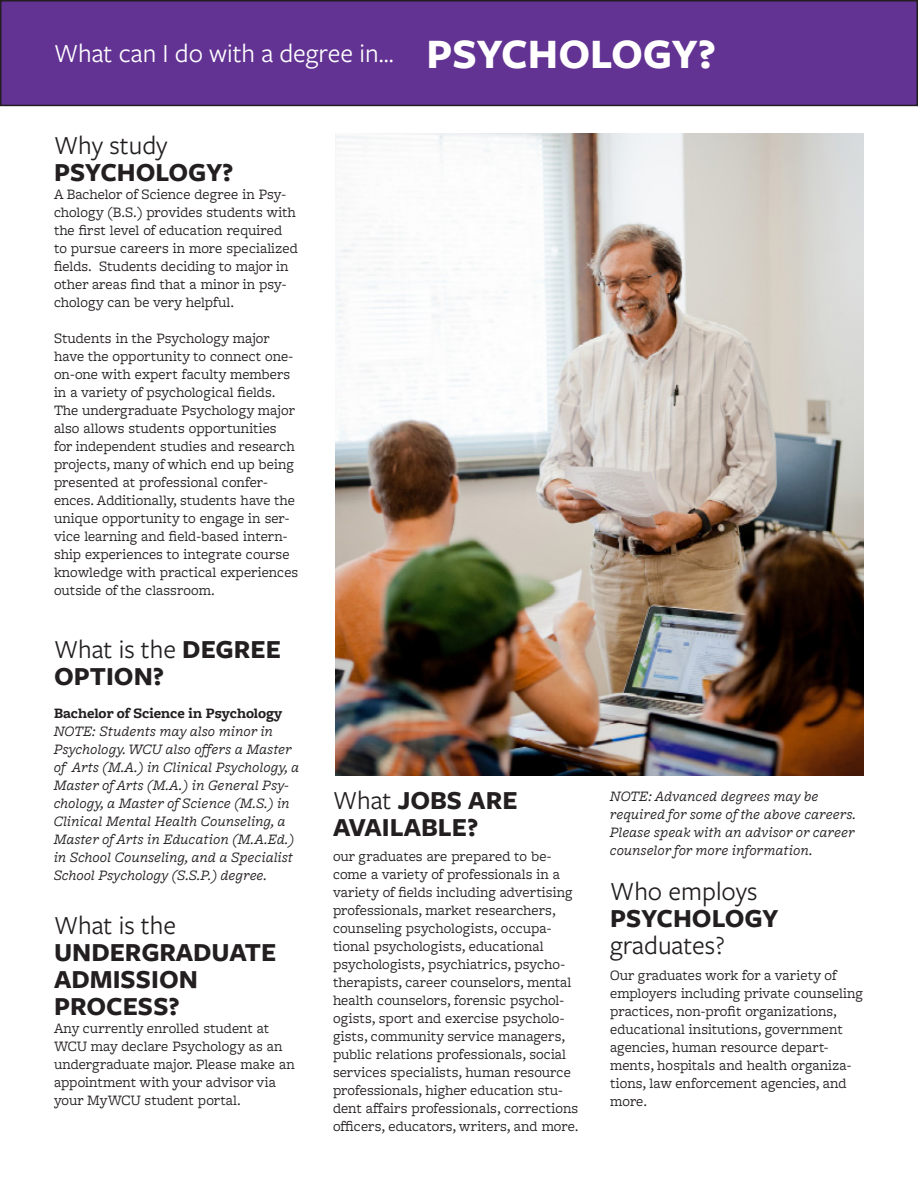
<style>
.page{position:relative;width:918px;height:1188px;background:#fff}
.page>*{position:absolute;margin:0;border:0;box-sizing:border-box;transform-origin:0 0}
.Body{font:700 43.5px "Freight Sans Pro";color:#fff}
.Section_Title{font:700 27px/27px "Freight Sans Pro";color:#231f20}
.Section_Title-2{font:27px "Freight Sans Pro";color:#231f20}
.t1{font:27px "Freight Sans Pro";color:#fff}
.New_Body{font:27px "Freight Sans Pro";color:#231f20}
.New_Body-2{font:15px/18px "Freight Macro Pro";color:#231f20}
.New_Body-3{font:italic 15px/18px "Freight Macro Pro";color:#231f20}
.New_Body-4{font:700 15px "Freight Macro Pro";color:#231f20}
.s1{font-weight:400}
</style>
<div class="page">
<div style="left:1px;top:1px;width:916px;height:104px;background:#623393"></div>
<div style="left:0;top:0;width:918px;height:106px;border:2px solid #231f20"></div>
<img style="left:336px;top:133px;width:528px;height:643px">
<p class="t1" style="left:54px;top:35px;width:341px">What can I do with a degree in...</p>
<p class="Body" style="left:427px;top:24px;width:291px">PSYCHOLOGY?</p>
<p class="Section_Title-2" style="left:54px;top:128px;width:115px">Why study</p>
<p class="Section_Title" style="left:54px;top:158px;width:181px">PSYCHOLOGY?</p>
<p class="New_Body-2" style="left:54px;top:185px;width:246px">A Bachelor of Science degree in Psy&shy;chology (B.S.) provides students with the first level of education required to pursue careers in more specialized fields. Students deciding to major in other areas find that a minor in psy&shy;chology can be very helpful.</p>
<p class="New_Body-2" style="left:54px;top:329px;width:246px">Students in the Psychology major have the opportunity to connect one&shy;on-one with expert faculty members in a variety of psychological fields.<br>The undergraduate Psychology major also allows students opportunities for independent studies and research projects, many of which end up being presented at professional confer&shy;ences. Additionally, students have the unique opportunity to engage in ser&shy;vice learning and field-based intern&shy;ship experiences to integrate course knowledge with practical experiences outside of the classroom.</p>
<p class="Section_Title" style="left:54px;top:635px;width:228px"><span class="s1">What is the</span> DEGREE<br>OPTION?</p>
<p class="New_Body-4" style="left:54px;top:703px;width:230px">Bachelor of Science in Psychology</p>
<p class="New_Body-3" style="left:54px;top:722px;width:247px">NOTE: Students may also minor in Psychology. WCU also offers a Master of Arts (M.A.) in Clinical Psychology, a Master of Arts (M.A.) in General Psy&shy;chology, a Master of Science (M.S.) in Clinical Mental Health Counseling, a Master of Arts in Education (M.A.Ed.) in School Counseling, and a Specialist School Psychology (S.S.P.) degree.</p>
<p class="Section_Title-2" style="left:54px;top:908px;width:124px">What is the</p>
<p class="Section_Title" style="left:54px;top:938px;width:224px">UNDERGRADUATE<br>ADMISSION</p>
<p class="Section_Title" style="left:54px;top:992px;width:127px">PROCESS?</p>
<p class="New_Body-2" style="left:54px;top:1019px;width:242px">Any currently enrolled student at<br>WCU may declare Psychology as an undergraduate major. Please make an appointment with your advisor via your MyWCU student portal.</p>
<p class="Section_Title" style="left:333px;top:785px;width:186px"><span class="s1">What</span> JOBS ARE<br>AVAILABLE?</p>
<p class="New_Body-2" style="left:333px;top:847px;width:247px">our graduates are prepared to be&shy;come a variety of professionals in a variety of fields including advertising professionals, market researchers, counseling psychologists, occupa&shy;tional psychologists, educational psychologists, psychiatrics, psycho&shy;therapists, career counselors, mental health counselors, forensic psychol&shy;ogists, sport and exercise psycholo&shy;gists, community service managers, public relations professionals, social services specialists, human resource professionals, higher education stu&shy;dent affairs professionals, corrections officers, educators, writers, and more.</p>
<p class="New_Body-3" style="left:610px;top:787px;width:248px">NOTE: Advanced degrees may be required for some of the above careers.<br>Please speak with an advisor or career counselor for more information.</p>
<p class="New_Body" style="left:610px;top:873px;width:149px">Who employs</p>
<p class="Section_Title" style="left:610px;top:904px;width:170px">PSYCHOLOGY</p>
<p class="Section_Title-2" style="left:610px;top:927px;width:116px">graduates?</p>
<p class="New_Body-2" style="left:610px;top:965px;width:254px">Our graduates work for a variety of employers including private counseling practices, non-profit organizations, educational insitutions, government agencies, human resource depart&shy;ments, hospitals and health organiza&shy;tions, law enforcement agencies, and more.</p>
</div>
